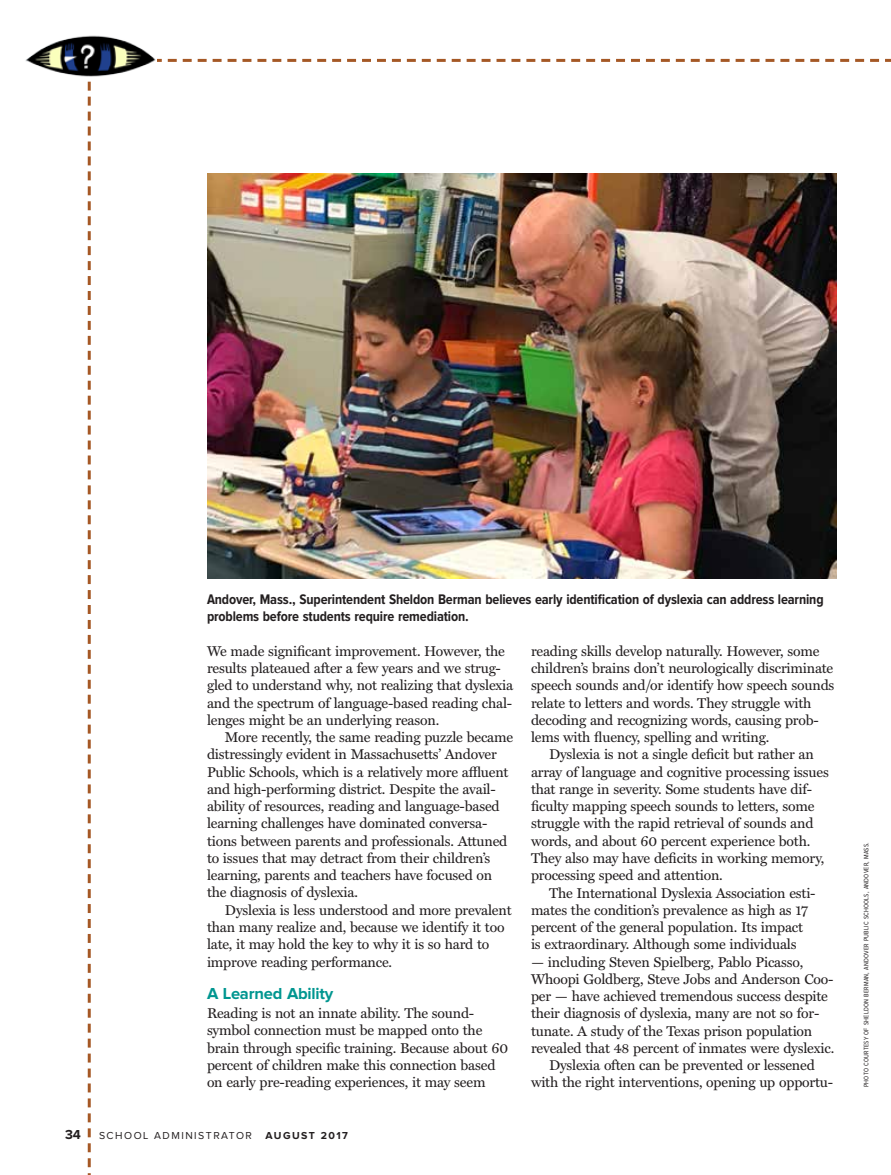
<style>
.page{position:relative;width:891px;height:1175px;background:#fff}
.page>*{position:absolute;margin:0;border:0;box-sizing:border-box;transform-origin:0 0}
.t1{font:700 16.5px "Proxima Nova";letter-spacing:-.015em;color:#009690}
.t2{font:700 14.4px/17.2px "Proxima Nova Cond";letter-spacing:-.01em;color:#231f20}
.t3{font:14.25px/17.2px "Miller Text";letter-spacing:-.015em;color:#231f20}
.t4{font:700 13.5px "Proxima Nova";color:#231f20}
.t5{font:10.5px "Proxima Nova";letter-spacing:.14em;color:#231f20}
.t6{font:700 10.5px "Proxima Nova";letter-spacing:.14em;color:#231f20}
.t7{font:6.75px "Proxima Nova Cond";letter-spacing:.03em;color:#231f20}
</style>
<div class="page">
<svg style="left:157px;top:59px;width:734px;height:3px"></svg>
<svg style="left:88px;top:81px;width:3px;height:1093px"></svg>
<img style="left:25px;top:35px;width:131px;height:42px">
<img style="left:207px;top:173px;width:630px;height:405px">
<p class="t2" style="left:207px;top:591px;width:618px">Andover, Mass., Superintendent Sheldon Berman believes early identification of dyslexia can address learning problems before students require remediation.</p>
<p class="t3" style="left:207px;top:642px;width:308px">We made significant improvement. However, the results plateaued after a few years and we strug&shy;gled to understand why, not realizing that dyslexia and the spectrum of language-based reading chal&shy;lenges might be an underlying reason.</p>
<p class="t3" style="left:207px;top:729px;width:308px;text-indent:18px">More recently, the same reading puzzle became distressingly evident in Massachusetts’ Andover Public Schools, which is a relatively more affluent and high-performing district. Despite the avail&shy;ability of resources, reading and language-based learning challenges have dominated conversa&shy;tions between parents and professionals. Attuned to issues that may detract from their children’s learning, parents and teachers have focused on the diagnosis of dyslexia.</p>
<p class="t3" style="left:207px;top:901px;width:306px;text-indent:18px">Dyslexia is less understood and more prevalent than many realize and, because we identify it too late, it may hold the key to why it is so hard to improve reading performance.</p>
<p class="t1" style="left:207px;top:986px;width:128px">A Learned Ability</p>
<p class="t3" style="left:207px;top:1005px;width:303px">Reading is not an innate ability. The sound&shy;symbol connection must be mapped onto the brain through specific training. Because about 60 percent of children make this connection based on early pre-reading experiences, it may seem</p>
<p class="t4" style="left:65px;top:1128px;width:17px">34</p>
<p class="t5" style="left:99px;top:1130px;width:155px">SCHOOL ADMINISTRATOR</p>
<p class="t6" style="left:266px;top:1130px;width:84px">August 2017</p>
<p class="t3" style="left:531px;top:642px;width:305px">reading skills develop naturally. However, some children’s brains don’t neurologically discriminate speech sounds and/or identify how speech sounds relate to letters and words. They struggle with decoding and recognizing words, causing prob&shy;lems with fluency, spelling and writing.</p>
<p class="t3" style="left:531px;top:746px;width:299px;text-indent:18px">Dyslexia is not a single deficit but rather an array of language and cognitive processing issues that range in severity. Some students have dif&shy;ficulty mapping speech sounds to letters, some struggle with the rapid retrieval of sounds and words, and about 60 percent experience both.<br>They also may have deficits in working memory, processing speed and attention.</p>
<p class="t3" style="left:531px;top:884px;width:286px;text-indent:18px">The International Dyslexia Association esti&shy;mates the condition’s prevalence as high as 17 percent of the general population. Its impact is extraordinary. Although some individuals</p>
<p class="t3" style="left:531px;top:953px;width:274px">— including Steven Spielberg, Pablo Picasso,</p>
<p class="t3" style="left:531px;top:970px;width:304px">Whoopi Goldberg, Steve Jobs and Anderson Coo-</p>
<p class="t3" style="left:531px;top:988px;width:299px">per — have achieved tremendous success despite</p>
<p class="t3" style="left:531px;top:1005px;width:290px">their diagnosis of dyslexia, many are not so for-</p>
<p class="t3" style="left:531px;top:1022px;width:283px">tunate. A study of the Texas prison population</p>
<p class="t3" style="left:531px;top:1039px;width:305px">revealed that 48 percent of inmates were dyslexic.</p>
<p class="t3" style="left:549px;top:1057px;width:267px">Dyslexia often can be prevented or lessened</p>
<p class="t3" style="left:531px;top:1074px;width:304px">with the right interventions, opening up opportu-</p>
<p class="t7" style="left:863px;top:1087px;width:246px;rotate:-90deg">PHOTO COURTESY OF SHELDON BERMAN, ANDOVER PUBLIC SCHOOLS, ANDOVER, MASS.</p>
</div>
